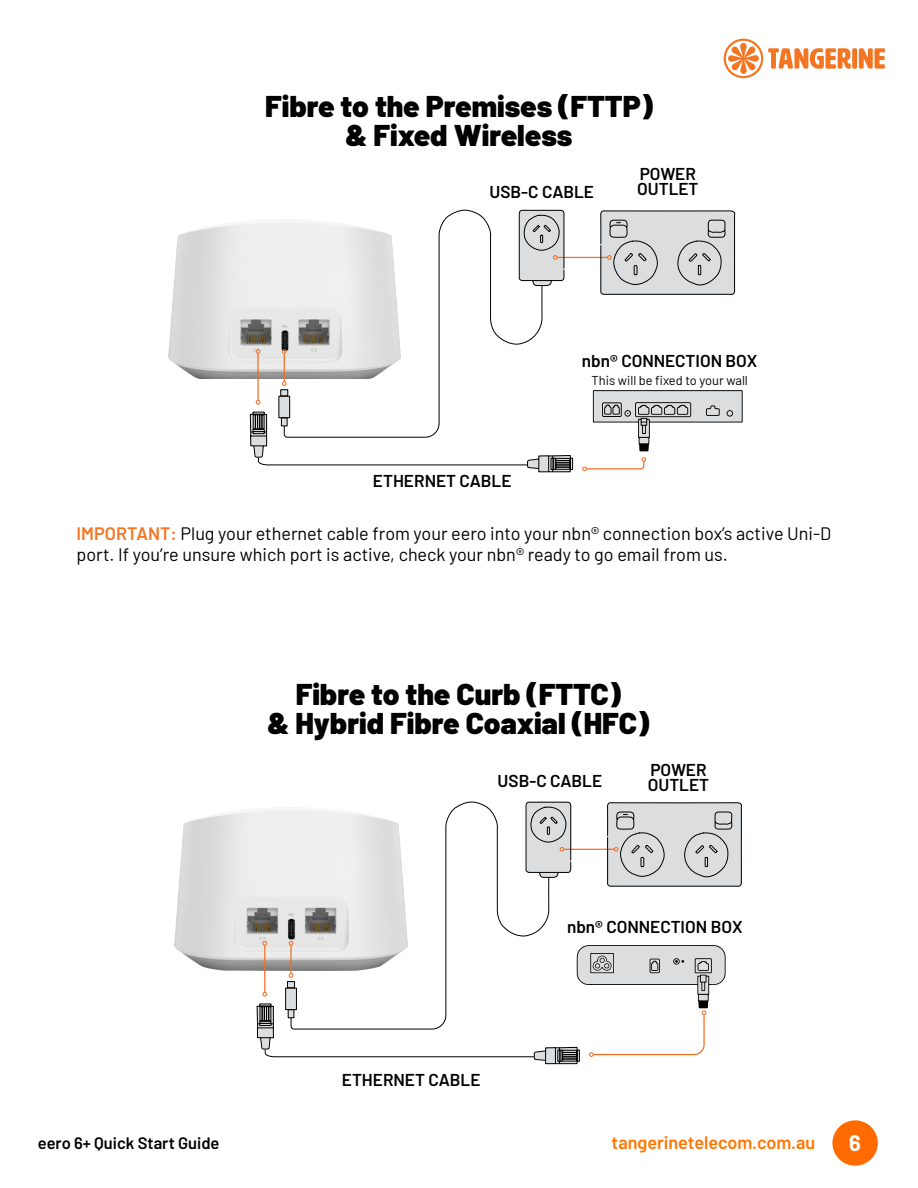
<style>
.page{position:relative;width:918px;height:1188px;background:#fff}
.page>*{position:absolute;margin:0;border:0;box-sizing:border-box;transform-origin:0 0}
.t1{font:900 30px/29.4px "Barlow";color:#000101;text-align:center}
.t2{font:700 21.75px "Barlow";color:#fff}
.t3{font:18px/21px "Barlow";color:#000101}
.t4{font:600 18px "Barlow";color:#ff7500}
.t5{font:600 17.25px/14.7px "Barlow";color:#000101}
.t6{font:600 16.5px "Barlow";color:#000101}
.t7{font:12.9px "Barlow";color:#000101}
.s1{font-weight:600;color:#f47521}
</style>
<div class="page">
<div style="left:832px;top:1120px;width:46px;height:46px;background:#ff6b00;border-radius:50%"></div>
<div style="left:852px;top:48px;width:5px;height:21px;background:#f47521;border-radius:2px"></div>
<svg style="left:859px;top:48px;width:26px;height:21px"></svg>
<svg style="left:724px;top:39px;width:127px;height:39px"></svg>
<img style="left:175px;top:810px;width:115px;height:161px">
<svg style="left:290px;top:801px;width:452px;height:140px"></svg>
<svg style="left:256px;top:941px;width:470px;height:124px"></svg>
<div style="left:286px;top:988px;width:10px;height:22px;background:#dcddde"></div>
<div style="left:288px;top:1010px;width:6px;height:8px;background:#dcddde"></div>
<div style="left:288px;top:982px;width:7px;height:6px;background:#dcddde"></div>
<div style="left:285px;top:988px;width:12px;height:22px;border:1px solid #000"></div>
<div style="left:288px;top:1009px;width:6px;height:9px;border:1px solid #000"></div>
<div style="left:287px;top:981px;width:8px;height:7px;border:1px solid #000"></div>
<img style="left:168px;top:222px;width:115px;height:157px">
<svg style="left:582px;top:457px;width:64px;height:14px"></svg>
<hr style="left:257px;top:353px;width:2px;height:47px;background:#f36c21">
<svg style="left:256px;top:349px;width:4px;height:5px"></svg>
<svg style="left:256px;top:400px;width:4px;height:5px"></svg>
<svg style="left:249px;top:412px;width:324px;height:61px"></svg>
<svg style="left:283px;top:209px;width:452px;height:229px"></svg>
<div style="left:279px;top:396px;width:11px;height:22px;background:#dcddde"></div>
<div style="left:281px;top:418px;width:6px;height:8px;background:#dcddde"></div>
<div style="left:281px;top:390px;width:7px;height:6px;background:#dcddde"></div>
<div style="left:279px;top:396px;width:11px;height:22px;border:1px solid #000"></div>
<div style="left:281px;top:418px;width:6px;height:8px;border:1px solid #000"></div>
<div style="left:280px;top:389px;width:8px;height:7px;border:1px solid #000"></div>
<svg style="left:282px;top:349px;width:5px;height:37px"></svg>
<svg style="left:593px;top:390px;width:150px;height:61px"></svg>
<h1 class="t1" style="left:265px;top:89px;width:389px">Fibre to the Premises (FTTP) &amp; Fixed Wireless</h1>
<p class="t5" style="left:489px;top:183px;width:106px">USB-C CABLE</p>
<p class="t5" style="left:637px;top:165px;width:63px">POWER<br>OUTLET</p>
<p class="t5" style="left:582px;top:352px;width:177px">nbn® CONNECTION BOX</p>
<p class="t5" style="left:373px;top:472px;width:140px">ETHERNET CABLE</p>
<p class="t7" style="left:592px;top:371px;width:158px">This will be fixed to your wall</p>
<p class="t3" style="left:77px;top:521px;width:756px"><span class="s1">IMPORTANT:</span> Plug your ethernet cable from your eero into your nbn® connection box’s active Uni-D port. If you’re unsure which port is active, check your nbn® ready to go email from us.</p>
<h1 class="t1" style="left:268px;top:677px;width:383px">Fibre to the Curb (FTTC)<br>&amp; Hybrid Fibre Coaxial (HFC)</h1>
<p class="t5" style="left:498px;top:772px;width:106px">USB-C CABLE</p>
<p class="t5" style="left:648px;top:762px;width:63px">POWER<br>OUTLET</p>
<p class="t5" style="left:342px;top:1071px;width:140px">ETHERNET CABLE</p>
<p class="t5" style="left:567px;top:918px;width:177px">nbn® CONNECTION BOX</p>
<p class="t6" style="left:38px;top:1131px;width:183px">eero 6+ Quick Start Guide</p>
<p class="t4" style="left:612px;top:1129px;width:205px">tangerinetelecom.com.au</p>
<p class="t2" style="left:849px;top:1127px;width:13px">6</p>
</div>
